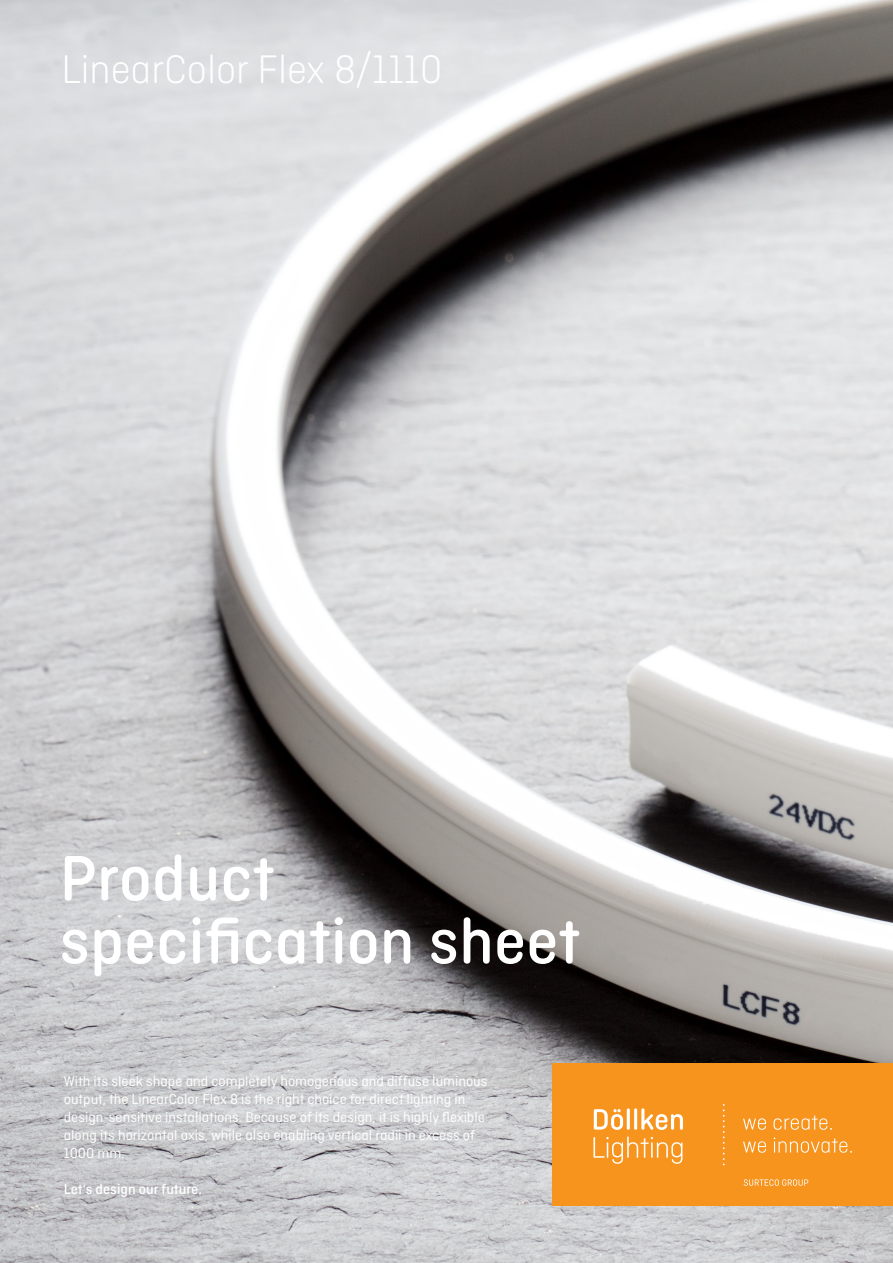
<style>
.page{position:relative;width:893px;height:1263px;background:#fff}
.page>*{position:absolute;margin:0;border:0;box-sizing:border-box;transform-origin:0 0}
.t1{font:500 67.5px/63px "Ciutadella Rounded";letter-spacing:.005em;color:#fff}
.t2{font:300 42px "Ciutadella Rounded";color:#fff}
.t3{font:15px/18px "Ciutadella Rounded";color:#fff}
.t4{font:500 15px "Ciutadella Rounded";color:#fff}
</style>
<div class="page">
<img style="left:0;top:0;width:893px;height:1263px">
<div style="left:553px;top:1063px;width:340px;height:143px;background:#f7941e"></div>
<svg style="left:723px;top:1104px;width:2px;height:61px"></svg>
<svg style="left:743px;top:1118px;width:23px;height:12px"></svg>
<svg style="left:774px;top:1115px;width:58px;height:15px"></svg>
<svg style="left:743px;top:1141px;width:23px;height:12px"></svg>
<svg style="left:774px;top:1137px;width:78px;height:16px"></svg>
<svg style="left:594px;top:1109px;width:29px;height:21px"></svg>
<hr style="left:627px;top:1108px;width:3px;height:22px;background:#fff;border-radius:2px">
<hr style="left:634px;top:1108px;width:3px;height:22px;background:#fff;border-radius:2px">
<svg style="left:641px;top:1108px;width:42px;height:22px"></svg>
<svg style="left:593px;top:1136px;width:89px;height:28px"></svg>
<svg style="left:744px;top:1179px;width:64px;height:7px"></svg>
<h2 class="t2" style="left:62px;top:46px;width:383px">LinearColor Flex 8/1110</h2>
<h1 class="t1" style="left:60px;top:847px;width:522px">Product specification sheet</h1>
<p class="t3" style="left:64px;top:1072px;width:425px">With its sleek shape and completely homogenous and diffuse luminous output, the LinearColor Flex 8 is the right choice for direct lighting in design-sensitive installations. Because of its design, it is highly flexible along its horizontal axis, while also enabling vertical radii in excess of 1000 mm.</p>
<p class="t4" style="left:64px;top:1180px;width:140px">Let‘s design our future.</p>
</div>
